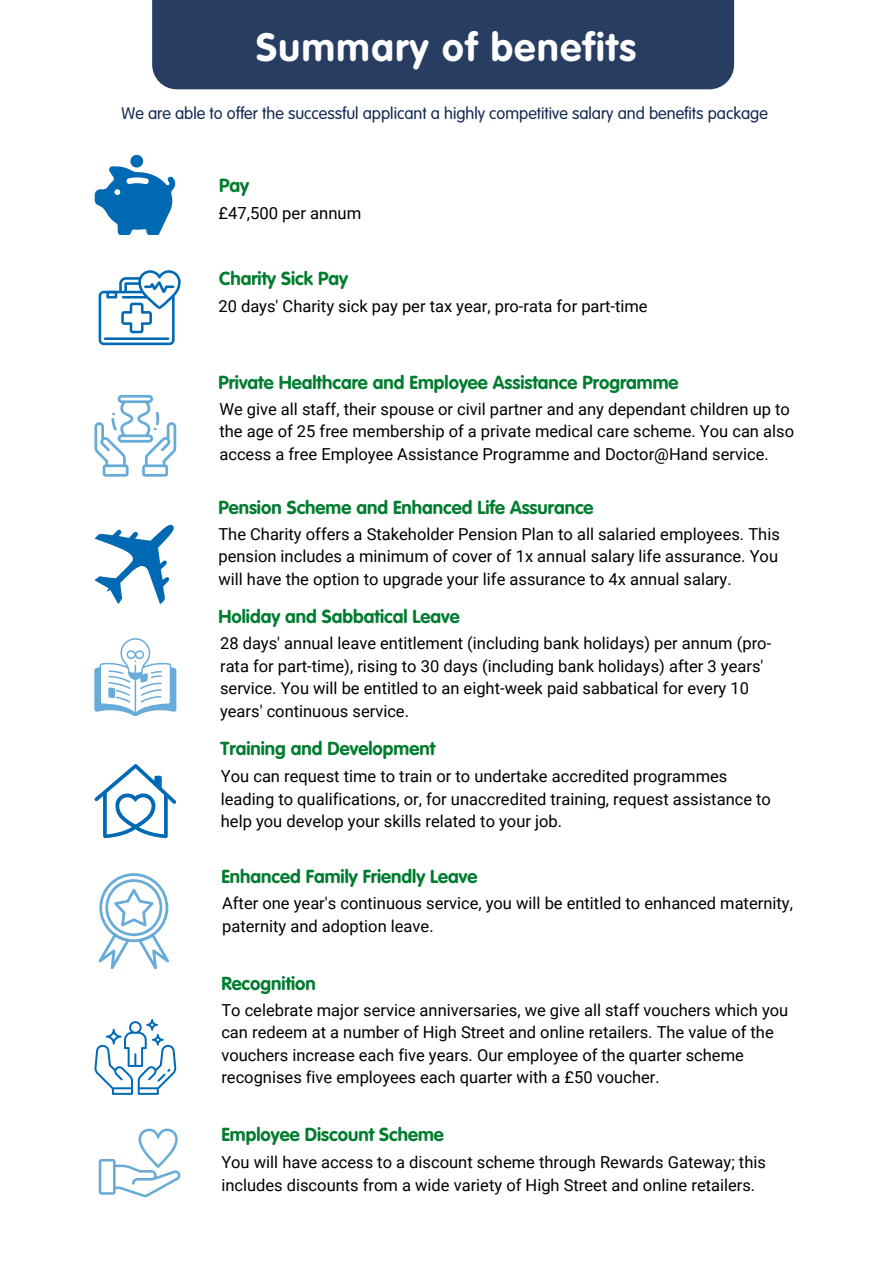
<style>
.page{position:relative;width:894px;height:1264px;background:#fff}
.page>*{position:absolute;margin:0;border:0;box-sizing:border-box;transform-origin:0 0}
.t1{font:700 39px "VAG Rounded Std";letter-spacing:.04em;color:#fff}
.t2{font:700 18.75px "VAG Rounded Std";color:#007c2f}
.t3{font:700 18.6px "VAG Rounded Std";color:#007c2f}
.t4{font:16.65px "Roboto";color:#000}
.t5{font:16.5px/22.5px "Roboto";color:#000}
.t6{font:300 16.5px "VAG Rounded Std";color:#102851}
</style>
<div class="page">
<svg style="left:95px;top:155px;width:80px;height:80px"></svg>
<svg style="left:99px;top:1128px;width:81px;height:69px"></svg>
<svg style="left:94px;top:764px;width:82px;height:74px"></svg>
<svg style="left:99px;top:873px;width:70px;height:95px"></svg>
<svg style="left:94px;top:638px;width:82px;height:77px"></svg>
<svg style="left:94px;top:524px;width:80px;height:80px"></svg>
<svg style="left:94px;top:1019px;width:82px;height:75px"></svg>
<svg style="left:99px;top:270px;width:81px;height:75px"></svg>
<svg style="left:94px;top:395px;width:82px;height:81px"></svg>
<div style="left:152px;top:0;width:582px;height:89px;background:#283d62"></div>
<p class="t1" style="left:256px;top:31px;width:381px">Summary of benefits</p>
<h2 class="t6" style="left:121px;top:106px;width:647px">We are able to offer the successful applicant a highly competitive salary and benefits package</h2>
<p class="t2" style="left:219px;top:177px;width:32px">Pay</p>
<h1 class="t4" style="left:218px;top:204px;width:144px">£47,500 per annum</h1>
<p class="t3" style="left:219px;top:271px;width:130px">Charity Sick Pay</p>
<p class="t5" style="left:218px;top:295px;width:430px">20 days' Charity sick pay per tax year, pro-rata for part-time</p>
<p class="t3" style="left:218px;top:375px;width:461px">Private Healthcare and Employee Assistance Programme</p>
<h2 class="t5" style="left:219px;top:398px;width:576px">We give all staff, their spouse or civil partner and any dependant children up to the age of 25 free membership of a private medical care scheme. You can also access a free Employee Assistance Programme and Doctor@Hand service.</h2>
<p class="t3" style="left:218px;top:499px;width:376px">Pension Scheme and Enhanced Life Assurance</p>
<h2 class="t5" style="left:218px;top:522px;width:562px;text-align:justify">The Charity offers a Stakeholder Pension Plan to all salaried employees. This pension includes a minimum of cover of 1x annual salary life assurance. You will have the option to upgrade your life assurance to 4x annual salary.</h2>
<p class="t3" style="left:218px;top:609px;width:243px">Holiday and Sabbatical Leave</p>
<p class="t5" style="left:220px;top:632px;width:552px">28 days' annual leave entitlement (including bank holidays) per annum (pro&shy;rata for part-time), rising to 30 days (including bank holidays) after 3 years' service. You will be entitled to an eight-week paid sabbatical for every 10 years' continuous service.</p>
<p class="t3" style="left:220px;top:741px;width:216px">Training and Development</p>
<p class="t5" style="left:221px;top:765px;width:551px">You can request time to train or to undertake accredited programmes leading to qualifications, or, for unaccredited training, request assistance to help you develop your skills related to your job.</p>
<h2 class="t3" style="left:221px;top:869px;width:257px">Enhanced Family Friendly Leave</h2>
<p class="t5" style="left:222px;top:892px;width:572px">After one year's continuous service, you will be entitled to enhanced maternity, paternity and adoption leave.</p>
<p class="t3" style="left:221px;top:975px;width:96px">Recognition</p>
<h2 class="t5" style="left:221px;top:999px;width:568px">To celebrate major service anniversaries, we give all staff vouchers which you can redeem at a number of High Street and online retailers. The value of the vouchers increase each five years. Our employee of the quarter scheme recognises five employees each quarter with a £50 voucher.</h2>
<p class="t3" style="left:221px;top:1127px;width:224px">Employee Discount Scheme</p>
<h2 class="t5" style="left:221px;top:1151px;width:546px">You will have access to a discount scheme through Rewards Gateway; this includes discounts from a wide variety of High Street and online retailers.</h2>
</div>
